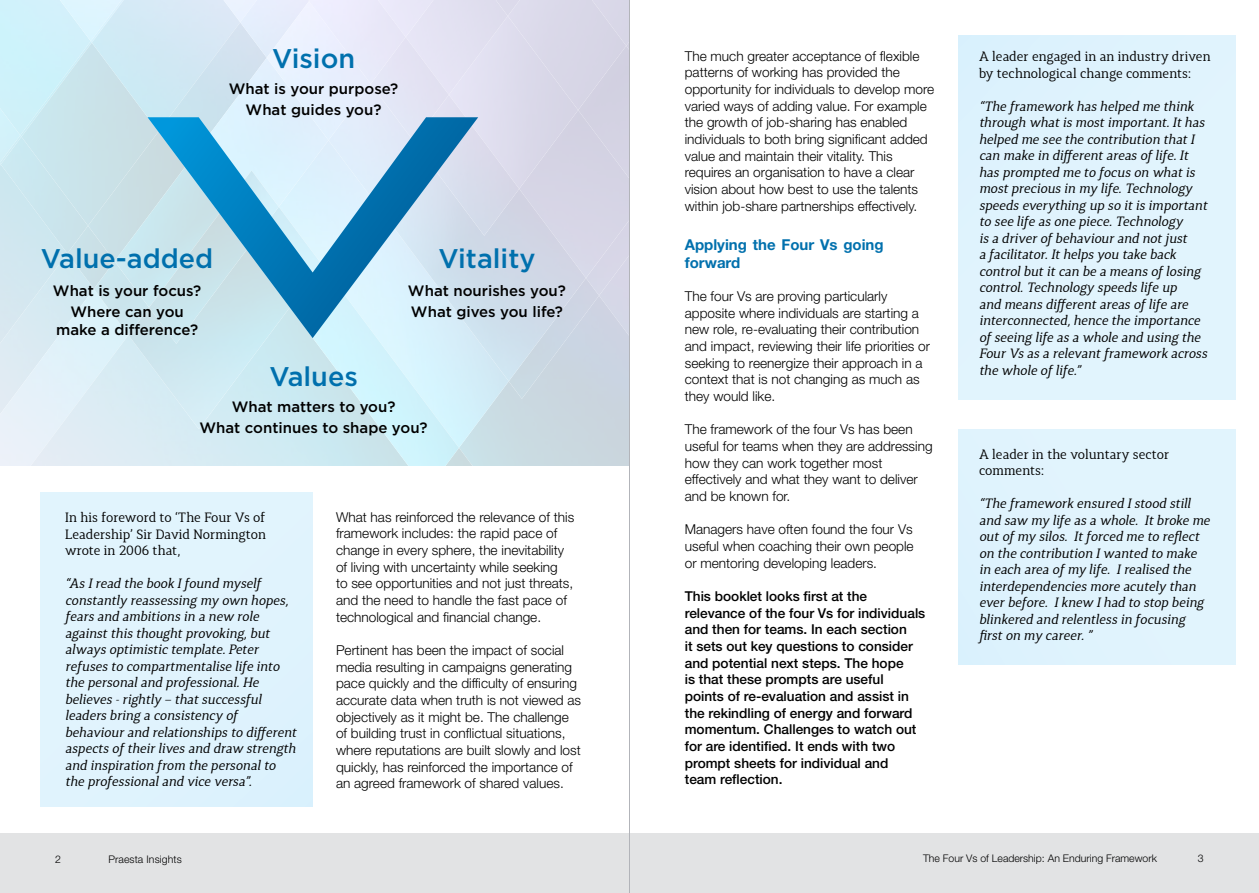
<style>
.page{position:relative;width:1259px;height:893px;background:#fff}
.page>*{position:absolute;margin:0;border:0;box-sizing:border-box;transform-origin:0 0}
.t1{font:500 27px "Gotham";color:#0070ad}
.t2{font:500 15px/21px "Gotham";color:#000;text-align:center}
.t3{font:700 15px/18px "Helvetica Neue LT Std";color:#0070ad}
.t4{font:300 13.65px/16.6px "Helvetica Neue LT Std";color:#000}
.t5{font:500 13.65px/16.6px "Helvetica Neue LT Std";color:#000}
.t6{font:italic 13.5px/16.5px "Synerga Pro";color:#000}
.t7{font:13.5px/16.5px "Synerga Pro";color:#000}
.t8{font:300 10.5px "Helvetica Neue LT Std";color:#000}
</style>
<div class="page">
<div style="left:0;top:833px;width:1259px;height:60px;background:#e2e3e4"></div>
<div style="left:959px;top:36px;width:276px;height:364px;background:#e1f3fd"></div>
<div style="left:959px;top:430px;width:276px;height:235px;background:#e1f3fd"></div>
<div style="left:40px;top:493px;width:273px;height:314px;background:#e1f3fd"></div>
<div style="left:0;top:0;width:59px;height:135px;background:#cff2fb"></div>
<img style="left:20px;top:41px;width:71px;height:96px">
<img style="left:59px;top:0;width:32px;height:41px">
<img style="left:91px;top:0;width:1px;height:43px">
<img style="left:626px;top:46px;width:3px;height:64px">
<img style="left:626px;top:0;width:3px;height:46px">
<div style="left:521px;top:0;width:105px;height:110px;background:#d7d6e6"></div>
<img style="left:508px;top:0;width:13px;height:16px">
<img style="left:599px;top:278px;width:30px;height:11px">
<div style="left:578px;top:110px;width:51px;height:168px;background:#d5d4e5"></div>
<div style="left:508px;top:16px;width:70px;height:126px;background:#d9d8e8"></div>
<img style="left:1px;top:137px;width:66px;height:116px">
<img style="left:21px;top:43px;width:71px;height:183px">
<img style="left:92px;top:0;width:130px;height:132px">
<img style="left:222px;top:0;width:18px;height:22px">
<div style="left:0;top:253px;width:67px;height:36px;background:#d2e7f0"></div>
<img style="left:67px;top:226px;width:27px;height:63px">
<div style="left:88px;top:132px;width:59px;height:129px;background:#cae1e7"></div>
<div style="left:158px;top:22px;width:82px;height:95px;background:#d3e8f4"></div>
<img style="left:240px;top:0;width:67px;height:58px">
<img style="left:0;top:289px;width:629px;height:177px">
<img style="left:12px;top:307px;width:479px;height:159px">
<img style="left:459px;top:381px;width:50px;height:67px">
<img style="left:290px;top:338px;width:169px;height:128px">
<div style="left:509px;top:278px;width:90px;height:121px;background:#cad5e1"></div>
<img style="left:372px;top:142px;width:214px;height:239px">
<img style="left:449px;top:95px;width:70px;height:141px">
<img style="left:94px;top:261px;width:34px;height:74px">
<img style="left:128px;top:307px;width:162px;height:122px">
<div style="left:371px;top:37px;width:78px;height:80px;background:#e3e4f4"></div>
<img style="left:115px;top:167px;width:32px;height:140px">
<img style="left:149px;top:338px;width:98px;height:6px">
<img style="left:185px;top:58px;width:82px;height:59px">
<div style="left:267px;top:1px;width:104px;height:116px;background:#e6f0fd"></div>
<div style="left:309px;top:0;width:97px;height:84px;background:#e9ebfb"></div>
<svg style="left:147px;top:117px;width:331px;height:221px;background:#9dcbe3"></svg>
<hr style="left:629px;top:0;width:1px;height:893px;background:#b2b4b9">
<h1 class="t1" style="left:272px;top:43px;width:85px">Vision</h1>
<p class="t2" style="left:229px;top:78px;width:171px">What is your purpose?<br>What guides you?</p>
<h1 class="t1" style="left:41px;top:243px;width:174px">Value-added</h1>
<p class="t2" style="left:53px;top:279px;width:150px">What is your focus?<br>Where can you</p>
<p class="t2" style="left:56px;top:318px;width:144px">make a difference?</p>
<h1 class="t1" style="left:269px;top:361px;width:90px">Values</h1>
<h1 class="t1" style="left:438px;top:243px;width:98px">Vitality</h1>
<p class="t2" style="left:408px;top:279px;width:159px;text-align:left">What nourishes you?<br>What gives you life?</p>
<p class="t2" style="left:199px;top:396px;width:230px">What matters to you?<br>What continues to shape you?</p>
<p class="t7" style="left:65px;top:509px;width:202px;text-align:justify">In his foreword to ‘The Four Vs of Leadership’ Sir David Normington wrote in 2006 that,</p>
<p class="t6" style="left:65px;top:575px;width:233px">“As I read the book I found myself constantly reassessing my own hopes, fears and ambitions in a new role against this thought provoking, but always optimistic template. Peter refuses to compartmentalise life into the personal and professional. He believes - rightly – that successful leaders bring a consistency of behaviour and relationships to different aspects of their lives and draw strength and inspiration from the personal to the professional and vice versa”.</p>
<p class="t4" style="left:336px;top:508px;width:240px">What has reinforced the relevance of this framework includes: the rapid pace of change in every sphere, the inevitability of living with uncertainty while seeking<br>to see opportunities and not just threats, and the need to handle the fast pace of technological and financial change.</p>
<p class="t4" style="left:336px;top:642px;width:246px">Pertinent has been the impact of social media resulting in campaigns generating pace quickly and the difficulty of ensuring accurate data when truth is not viewed as objectively as it might be. The challenge of building trust in conflictual situations, where reputations are built slowly and lost quickly, has reinforced the importance of an agreed framework of shared values.</p>
<p class="t4" style="left:685px;top:47px;width:251px">The much greater acceptance of flexible patterns of working has provided the opportunity for individuals to develop more varied ways of adding value. For example the growth of job-sharing has enabled individuals to both bring significant added value and maintain their vitality. This requires an organisation to have a clear vision about how best to use the talents within job-share partnerships effectively.</p>
<p class="t3" style="left:685px;top:235px;width:200px">Applying the Four Vs going forward</p>
<p class="t4" style="left:685px;top:288px;width:247px">The four Vs are proving particularly apposite where individuals are starting a new role, re-evaluating their contribution and impact, reviewing their life priorities or seeking to reenergize their approach in a context that is not changing as much as they would like.</p>
<p class="t4" style="left:685px;top:421px;width:249px">The framework of the four Vs has been useful for teams when they are addressing how they can work together most effectively and what they want to deliver and be known for.</p>
<p class="t4" style="left:685px;top:521px;width:230px;text-align:justify">Managers have often found the four Vs useful when coaching their own people or mentoring developing leaders.</p>
<p class="t5" style="left:685px;top:588px;width:242px">This booklet looks first at the relevance of the four Vs for individuals and then for teams. In each section<br>it sets out key questions to consider and potential next steps. The hope<br>is that these prompts are useful points of re-evaluation and assist in the rekindling of energy and forward momentum. Challenges to watch out for are identified. It ends with two prompt sheets for individual and<br>team reflection.</p>
<p class="t7" style="left:979px;top:48px;width:233px">A leader engaged in an industry driven by technological change comments:</p>
<p class="t6" style="left:979px;top:97px;width:230px">“The framework has helped me think through what is most important. It has helped me see the contribution that I can make in different areas of life. It has prompted me to focus on what is most precious in my life. Technology speeds everything up so it is important to see life as one piece. Technology<br>is a driver of behaviour and not just<br>a facilitator. It helps you take back control but it can be a means of losing control. Technology speeds life up<br>and means different areas of life are interconnected, hence the importance of seeing life as a whole and using the Four Vs as a relevant framework across the whole of life.”</p>
<p class="t7" style="left:979px;top:445px;width:192px">A leader in the voluntary sector comments:</p>
<p class="t6" style="left:979px;top:495px;width:232px">“The framework ensured I stood still and saw my life as a whole. It broke me out of my silos. It forced me to reflect on the contribution I wanted to make in each area of my life. I realised the interdependencies more acutely than ever before. I knew I had to stop being blinkered and relentless in focusing first on my career. ”</p>
<p class="t8" style="left:55px;top:853px;width:7px">2</p>
<p class="t8" style="left:108px;top:853px;width:75px">Praesta Insights</p>
<p class="t8" style="left:923px;top:852px;width:235px">The Four Vs of Leadership: An Enduring Framework</p>
<p class="t8" style="left:1197px;top:852px;width:7px">3</p>
</div>
